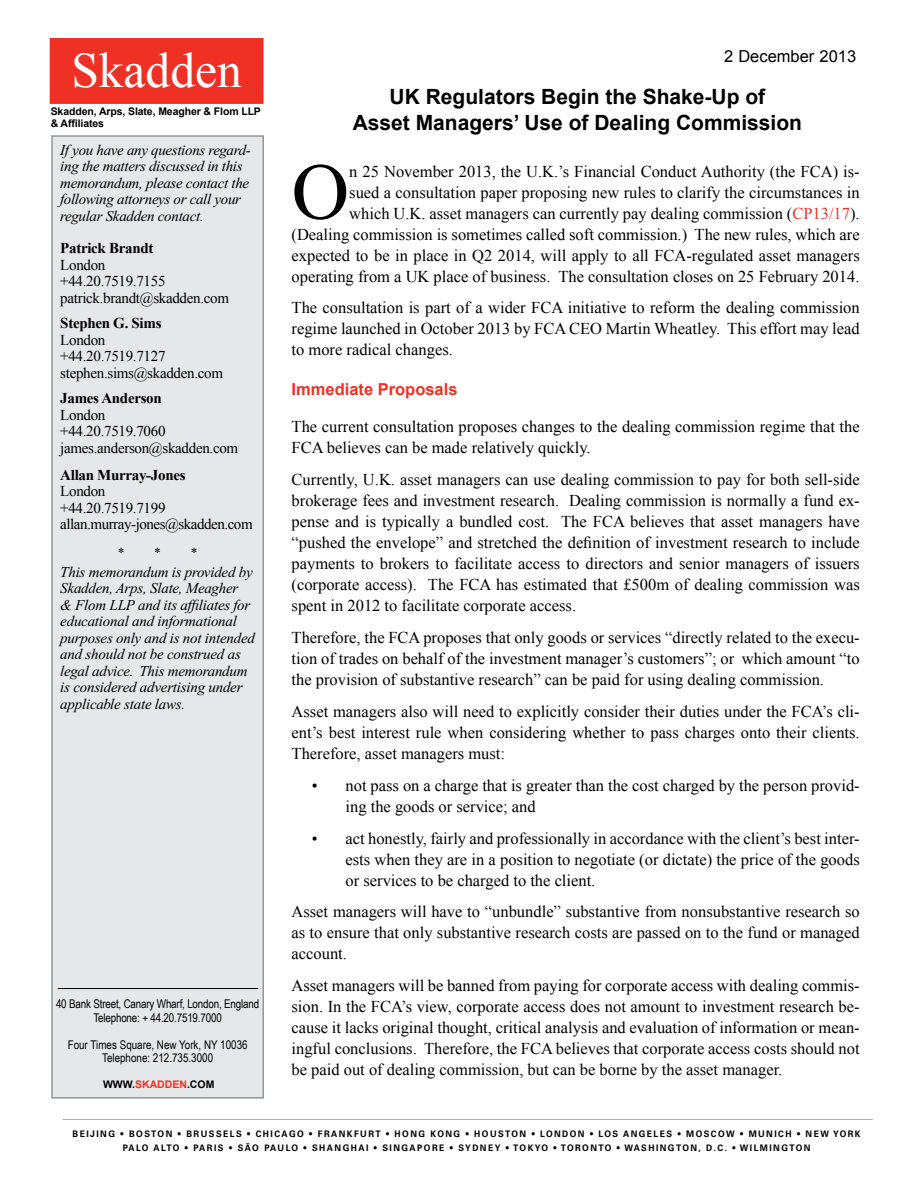
<style>
.page{position:relative;width:918px;height:1188px;background:#fff}
.page>*{position:absolute;margin:0;border:0;box-sizing:border-box;transform-origin:0 0}
.t1{font:79.95px "Times New Roman";color:#000}
.t2{font:49.5px "Times New Roman";color:#fff}
.t3{font:700 21px/25.2px "Arial";color:#000;text-align:center}
.t4{font:16.5px/21px "Times New Roman";color:#000;text-align:justify}
.t5{font:700 16.5px "Arial";color:#ee3124}
.t6{font:16.5px "Arial";color:#000}
.t7{font:italic 15px/16.5px "Times New Roman PS Std";letter-spacing:-.015em;color:#000}
.t8{font:15px/16.5px "Times New Roman";letter-spacing:-.02em;color:#000}
.t9{font:700 15px "Times New Roman";letter-spacing:-.02em;color:#000}
.t10{font:13.5px "Times New Roman PS Std";color:#000}
.t11{font:12px/13.5px "Arial Narrow";letter-spacing:-.015em;color:#000;text-align:center}
.t12{font:700 10.5px/12px "Arial";letter-spacing:-.01em;color:#000}
.t13{font:700 9px "Univers LT Std";letter-spacing:.17em;color:#000;scale:.95 1}
.t14{font:700 9px "Univers LT Std";letter-spacing:.125em;color:#000;scale:.95 1}
.s1{color:#ee3124}
</style>
<div class="page">
<div style="left:52px;top:136px;width:211px;height:962px;background:#e6e7e8"></div>
<div style="left:51px;top:135px;width:213px;height:964px;border:2px solid #939598"></div>
<hr style="left:58px;top:988px;width:200px;height:1px;background:#000">
<hr style="left:62px;top:1119px;width:811px;height:1px;background:#adafb2">
<div style="left:50px;top:39px;width:213px;height:64px;background:#ee3124"></div>
<div style="left:50px;top:38px;width:214px;height:66px;border:2px solid #ee3124"></div>
<h2 class="t2" style="left:71px;top:37px;width:172px">Skadden</h2>
<p class="t12" style="left:51px;top:105px;width:212px">Skadden, Arps, Slate, Meagher &amp; Flom LLP &amp; Affiliates</p>
<p class="t7" style="left:60px;top:142px;width:192px">If you have any questions regard&shy;ing the matters discussed in this memorandum, please contact the following attorneys or call your regular Skadden contact.</p>
<p class="t9" style="left:60px;top:238px;width:95px">Patrick Brandt</p>
<p class="t8" style="left:60px;top:256px;width:170px">London<br>+44.20.7519.7155 patrick.brandt@skadden.com</p>
<p class="t9" style="left:60px;top:313px;width:103px">Stephen G. Sims</p>
<p class="t8" style="left:60px;top:331px;width:164px">London<br>+44.20.7519.7127 stephen.sims@skadden.com</p>
<p class="t9" style="left:60px;top:388px;width:103px">James Anderson</p>
<p class="t8" style="left:60px;top:406px;width:179px">London<br>+44.20.7519.7060 james.anderson@skadden.com</p>
<p class="t9" style="left:60px;top:464px;width:127px">Allan Murray-Jones</p>
<p class="t8" style="left:60px;top:483px;width:194px">London<br>+44.20.7519.7199 allan.murray-jones@skadden.com</p>
<p class="t10" style="left:118px;top:545px;width:45px">* *</p>
<p class="t10" style="left:191px;top:545px;width:8px">*</p>
<p class="t7" style="left:60px;top:564px;width:196px">This memorandum is provided by<br>Skadden, Arps, Slate, Meagher<br>&amp; Flom LLP and its affiliates for educational and informational purposes only and is not intended and should not be construed as legal advice. This memorandum is considered advertising under applicable state laws.</p>
<p class="t11" style="left:56px;top:997px;width:205px">40 Bank Street, Canary Wharf, London, England<br>Telephone: + 44.20.7519.7000</p>
<p class="t11" style="left:68px;top:1037px;width:181px">Four Times Square, New York, NY 10036<br>Telephone: 212.735.3000</p>
<p class="t12" style="left:103px;top:1079px;width:113px">WWW.<span class="s1">SKADDEN</span>.COM</p>
<p class="t6" style="left:724px;top:46px;width:134px">2 December 2013</p>
<p class="t3" style="left:353px;top:85px;width:451px">UK Regulators Begin the Shake-Up of<br>Asset Managers’ Use of Dealing Commission</p>
<h1 class="t1" style="left:292px;top:138px;width:59px">O</h1>
<p class="t4" style="left:292px;top:160px;width:570px;text-align:right">n 25 November 2013, the U.K.’s Financial Conduct Authority (the FCA) is-<br>sued a consultation paper proposing new rules to clarify the circumstances in<br>which U.K. asset managers can currently pay dealing commission (<span class="s1">CP13/17</span>). (Dealing commission is sometimes called soft commission.) The new rules, which are expected to be in place in Q2 2014, will apply to all FCA-regulated asset managers operating from a UK place of business. The consultation closes on 25 February 2014.</p>
<p class="t4" style="left:292px;top:297px;width:570px">The consultation is part of a wider FCA initiative to reform the dealing commission regime launched in October 2013 by FCA CEO Martin Wheatley. This effort may lead to more radical changes.</p>
<p class="t5" style="left:292px;top:378px;width:167px">Immediate Proposals</p>
<p class="t4" style="left:292px;top:416px;width:570px">The current consultation proposes changes to the dealing commission regime that the<br>FCA believes can be made relatively quickly.</p>
<p class="t4" style="left:292px;top:469px;width:570px">Currently, U.K. asset managers can use dealing commission to pay for both sell-side brokerage fees and investment research. Dealing commission is normally a fund ex&shy;pense and is typically a bundled cost. The FCA believes that asset managers have “pushed the envelope” and stretched the definition of investment research to include payments to brokers to facilitate access to directors and senior managers of issuers (corporate access). The FCA has estimated that £500m of dealing commission was spent in 2012 to facilitate corporate access.</p>
<p class="t4" style="left:292px;top:627px;width:570px">Therefore, the FCA proposes that only goods or services “directly related to the execu&shy;tion of trades on behalf of the investment manager’s customers”; or which amount “to the provision of substantive research” can be paid for using dealing commission.</p>
<p class="t4" style="left:292px;top:701px;width:570px">Asset managers also will need to explicitly consider their duties under the FCA’s cli&shy;ent’s best interest rule when considering whether to pass charges onto their clients.<br>Therefore, asset managers must:</p>
<p class="t4" style="left:346px;top:774px;width:516px;text-indent:-34px">• not pass on a charge that is greater than the cost charged by the person provid&shy;ing the goods or service; and</p>
<p class="t4" style="left:346px;top:827px;width:516px;text-indent:-34px">• act honestly, fairly and professionally in accordance with the client’s best inter&shy;ests when they are in a position to negotiate (or dictate) the price of the goods or services to be charged to the client.</p>
<p class="t4" style="left:292px;top:901px;width:570px">Asset managers will have to “unbundle” substantive from nonsubstantive research so as to ensure that only substantive research costs are passed on to the fund or managed account.</p>
<p class="t4" style="left:292px;top:975px;width:570px">Asset managers will be banned from paying for corporate access with dealing commis&shy;sion. In the FCA’s view, corporate access does not amount to investment research be&shy;cause it lacks original thought, critical analysis and evaluation of information or mean&shy;ingful conclusions. Therefore, the FCA believes that corporate access costs should not be paid out of dealing commission, but can be borne by the asset manager.</p>
<p class="t13" style="left:73px;top:1129px;width:237px">BEIJING • BOSTON • BRUSSELS • CHI CAGO</p>
<p class="t13" style="left:309px;top:1129px;width:480px">• FRANKFURT • HONG KONG • HOUSTON • LONDON • LOS ANGELES • MOSCOW • MUNI</p>
<p class="t13" style="left:778px;top:1129px;width:88px">CH • N EW YORK</p>
<p class="t14" style="left:123px;top:1142px;width:208px">PALO ALTO • PA RIS • SÃO PAULO • SHA</p>
<p class="t13" style="left:335px;top:1142px;width:58px">NGHA I • SING</p>
<p class="t13" style="left:410px;top:1142px;width:16px">APORE</p>
<p class="t13" style="left:450px;top:1142px;width:381px">• SY DNEY • TOKYO • TORONTO • WA SH INGTON, D.C. • WILM INGTON</p>
</div>
